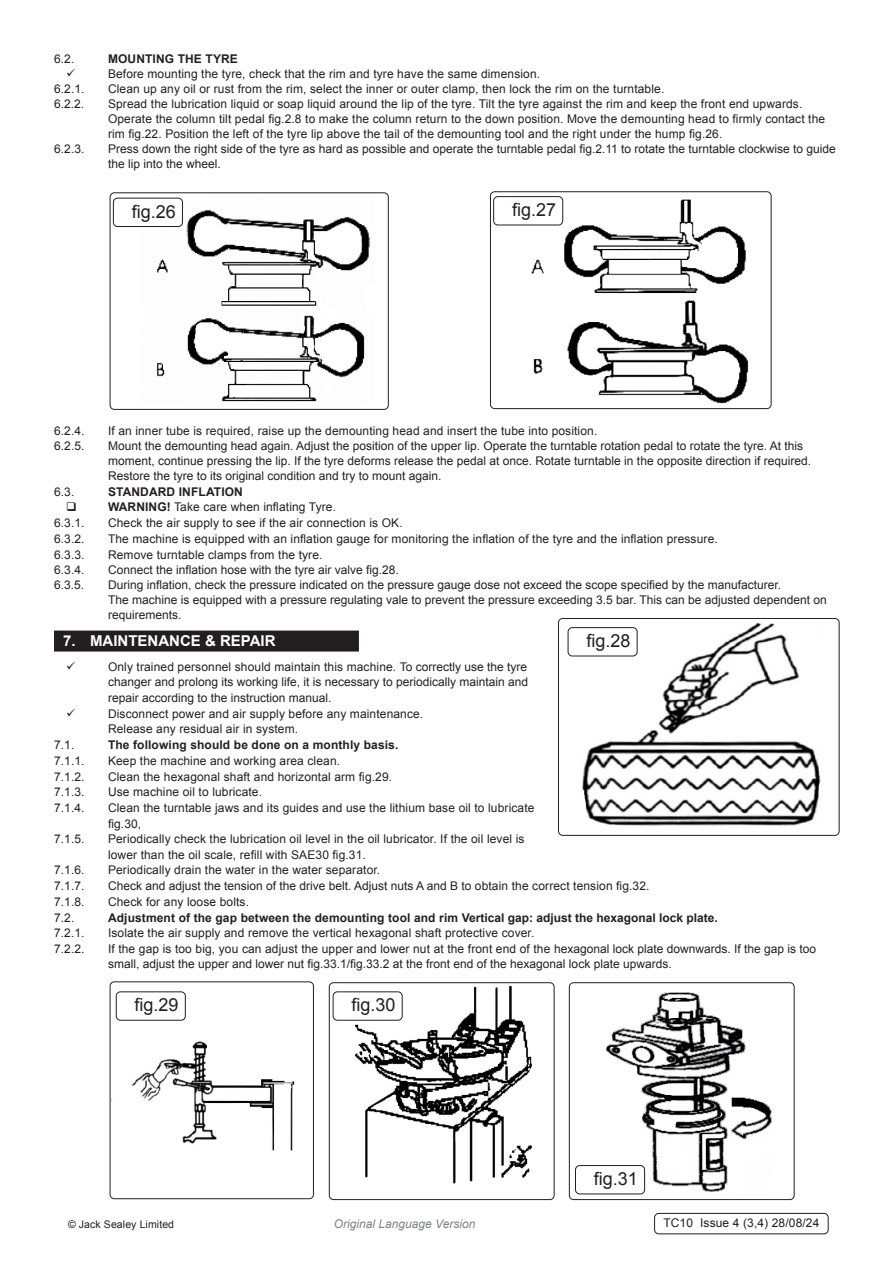
<style>
.page{position:relative;width:893px;height:1263px;background:#fff}
.page>*{position:absolute;margin:0;border:0;box-sizing:border-box;transform-origin:0 0}
.t1{font:18px "Arial";color:#231f20}
.t2{font:700 15px "Arial";color:#fff}
.Body{font:12px/15px "Arial";letter-spacing:.01em;color:#231f20}
.t3{font:700 12px "Arial";letter-spacing:.01em;color:#231f20}
.t4{font:italic 12px "Arial";color:#808285}
.Body__Footer{font:12px "Arial";letter-spacing:.01em;color:#231f20}
.Body__Justified__7pt{font:10.5px "Arial";letter-spacing:.01em;color:#231f20}
.s1{font-weight:700}
</style>
<div class="page">
<div style="left:54px;top:630px;width:305px;height:21px;background:#231f20"></div>
<img style="left:134px;top:197px;width:236px;height:205px">
<div style="left:110px;top:192px;width:279px;height:218px;border:1px solid #231f20;border-radius:4px"></div>
<img style="left:502px;top:199px;width:247px;height:205px">
<div style="left:490px;top:191px;width:281px;height:218px;border:1px solid #231f20;border-radius:4px"></div>
<img style="left:571px;top:623px;width:250px;height:203px">
<div style="left:558px;top:618px;width:281px;height:218px;border:1px solid #231f20;border-radius:4px"></div>
<div style="left:493px;top:196px;width:70px;height:29px;border:1px solid #231f20;border-radius:4px"></div>
<div style="left:568px;top:627px;width:69px;height:29px;border:1px solid #231f20;border-radius:4px"></div>
<div style="left:113px;top:198px;width:70px;height:29px;border:1px solid #231f20;border-radius:4px"></div>
<img style="left:115px;top:1010px;width:180px;height:141px">
<div style="left:110px;top:981px;width:204px;height:218px;border:1px solid #231f20;border-radius:4px"></div>
<div style="left:116px;top:991px;width:70px;height:29px;border:1px solid #231f20;border-radius:4px"></div>
<img style="left:348px;top:986px;width:184px;height:198px">
<div style="left:329px;top:982px;width:225px;height:218px;border:1px solid #231f20;border-radius:4px"></div>
<div style="left:333px;top:991px;width:70px;height:29px;border:1px solid #231f20;border-radius:4px"></div>
<img style="left:602px;top:992px;width:170px;height:203px">
<div style="left:569px;top:982px;width:225px;height:218px;border:1px solid #231f20;border-radius:4px"></div>
<div style="left:575px;top:1165px;width:70px;height:29px;border:1px solid #231f20;border-radius:4px"></div>
<div style="left:654px;top:1213px;width:174px;height:21px;border:1px solid #231f20;border-radius:4px"></div>
<p class="Body" style="left:54px;top:51px;width:22px">6.2.</p>
<p class="t3" style="left:108px;top:51px;width:131px">MOUNTING THE TYRE</p>
<p class="Body" style="left:108px;top:66px;width:434px">Before mounting the tyre, check that the rim and tyre have the same dimension.</p>
<p class="Body" style="left:54px;top:81px;width:32px">6.2.1.</p>
<p class="Body" style="left:108px;top:81px;width:558px">Clean up any oil or rust from the rim, select the inner or outer clamp, then lock the rim on the turntable.</p>
<p class="Body" style="left:54px;top:96px;width:32px">6.2.2.</p>
<p class="Body" style="left:108px;top:96px;width:719px">Spread the lubrication liquid or soap liquid around the lip of the tyre. Tilt the tyre against the rim and keep the front end upwards.<br>Operate the column tilt pedal fig.2.8 to make the column return to the down position. Move the demounting head to firmly contact the rim fig.22. Position the left of the tyre lip above the tail of the demounting tool and the right under the hump fig.26.</p>
<p class="Body" style="left:54px;top:141px;width:32px">6.2.3.</p>
<p class="Body" style="left:108px;top:141px;width:729px">Press down the right side of the tyre as hard as possible and operate the turntable pedal fig.2.11 to rotate the turntable clockwise to guide the lip into the wheel.</p>
<p class="t1" style="left:132px;top:199px;width:46px">fig.26</p>
<p class="t1" style="left:512px;top:198px;width:46px">fig.27</p>
<p class="Body" style="left:54px;top:423px;width:32px">6.2.4.</p>
<p class="Body" style="left:108px;top:423px;width:491px">If an inner tube is required, raise up the demounting head and insert the tube into position.</p>
<p class="Body" style="left:54px;top:438px;width:32px">6.2.5.</p>
<p class="Body" style="left:108px;top:438px;width:705px">Mount the demounting head again. Adjust the position of the upper lip. Operate the turntable rotation pedal to rotate the tyre. At this moment, continue pressing the lip. If the tyre deforms release the pedal at once. Rotate turntable in the opposite direction if required.<br>Restore the tyre to its original condition and try to mount again.</p>
<p class="Body" style="left:54px;top:484px;width:22px">6.3.</p>
<p class="t3" style="left:108px;top:483px;width:136px">STANDARD INFLATION</p>
<p class="Body" style="left:108px;top:500px;width:230px"><span class="s1">WARNING!</span> Take care when inflating Tyre.</p>
<p class="Body" style="left:54px;top:515px;width:32px">6.3.1.</p>
<p class="Body" style="left:108px;top:515px;width:296px">Check the air supply to see if the air connection is OK.</p>
<p class="Body" style="left:54px;top:531px;width:32px">6.3.2.</p>
<p class="Body" style="left:108px;top:531px;width:611px">The machine is equipped with an inflation gauge for monitoring the inflation of the tyre and the inflation pressure.</p>
<p class="Body" style="left:54px;top:547px;width:32px">6.3.3.</p>
<p class="Body" style="left:108px;top:547px;width:216px">Remove turntable clamps from the tyre.</p>
<p class="Body" style="left:54px;top:563px;width:32px">6.3.4.</p>
<p class="Body" style="left:108px;top:563px;width:292px">Connect the inflation hose with the tyre air valve fig.28.</p>
<p class="Body" style="left:54px;top:578px;width:32px">6.3.5.</p>
<p class="Body" style="left:108px;top:578px;width:720px">During inflation, check the pressure indicated on the pressure gauge dose not exceed the scope specified by the manufacturer.<br>The machine is equipped with a pressure regulating vale to prevent the pressure exceeding 3.5 bar. This can be adjusted dependent on requirements.</p>
<p class="t2" style="left:63px;top:631px;width:214px">7. MAINTENANCE &amp; REPAIR</p>
<p class="Body" style="left:108px;top:659px;width:421px">Only trained personnel should maintain this machine. To correctly use the tyre</p>
<p class="Body" style="left:108px;top:674px;width:422px">changer and prolong its working life, it is necessary to periodically maintain and</p>
<p class="Body" style="left:108px;top:690px;width:225px">repair according to the instruction manual.</p>
<p class="Body" style="left:108px;top:706px;width:317px">Disconnect power and air supply before any maintenance.</p>
<p class="Body" style="left:108px;top:722px;width:192px">Release any residual air in system.</p>
<p class="Body" style="left:54px;top:737px;width:22px">7.1.</p>
<p class="t3" style="left:108px;top:737px;width:292px">The following should be done on a monthly basis.</p>
<p class="Body" style="left:54px;top:753px;width:32px">7.1.1.</p>
<p class="Body" style="left:108px;top:753px;width:234px">Keep the machine and working area clean.</p>
<p class="Body" style="left:54px;top:769px;width:32px">7.1.2.</p>
<p class="Body" style="left:108px;top:769px;width:286px">Clean the hexagonal shaft and horizontal arm fig.29.</p>
<p class="Body" style="left:54px;top:785px;width:32px">7.1.3.</p>
<p class="Body" style="left:108px;top:785px;width:156px">Use machine oil to lubricate.</p>
<p class="Body" style="left:54px;top:800px;width:32px">7.1.4.</p>
<p class="Body" style="left:108px;top:800px;width:428px">Clean the turntable jaws and its guides and use the lithium base oil to lubricate</p>
<p class="Body" style="left:108px;top:816px;width:35px">fig.30,</p>
<p class="Body" style="left:54px;top:831px;width:32px">7.1.5.</p>
<p class="Body" style="left:108px;top:831px;width:418px">Periodically check the lubrication oil level in the oil lubricator. If the oil level is</p>
<p class="Body" style="left:108px;top:847px;width:259px">lower than the oil scale, refill with SAE30 fig.31.</p>
<p class="Body" style="left:54px;top:863px;width:32px">7.1.6.</p>
<p class="Body" style="left:108px;top:863px;width:274px">Periodically drain the water in the water separator.</p>
<p class="Body" style="left:54px;top:878px;width:32px">7.1.7.</p>
<p class="Body" style="left:108px;top:878px;width:543px">Check and adjust the tension of the drive belt. Adjust nuts A and B to obtain the correct tension fig.32.</p>
<p class="Body" style="left:54px;top:894px;width:32px">7.1.8.</p>
<p class="Body" style="left:108px;top:894px;width:143px">Check for any loose bolts.</p>
<p class="Body" style="left:54px;top:910px;width:22px">7.2.</p>
<p class="t3" style="left:108px;top:909px;width:611px">Adjustment of the gap between the demounting tool and rim Vertical gap: adjust the hexagonal lock plate.</p>
<p class="Body" style="left:54px;top:926px;width:32px">7.2.1.</p>
<p class="Body" style="left:108px;top:926px;width:428px">Isolate the air supply and remove the vertical hexagonal shaft protective cover.</p>
<p class="Body" style="left:54px;top:941px;width:32px">7.2.2.</p>
<p class="Body" style="left:108px;top:941px;width:710px">If the gap is too big, you can adjust the upper and lower nut at the front end of the hexagonal lock plate downwards. If the gap is too small, adjust the upper and lower nut fig.33.1/fig.33.2 at the front end of the hexagonal lock plate upwards.</p>
<p class="t1" style="left:586px;top:629px;width:46px">fig.28</p>
<p class="t1" style="left:135px;top:993px;width:46px">fig.29</p>
<p class="t1" style="left:351px;top:993px;width:46px">fig.30</p>
<p class="Body__Justified__7pt" style="left:68px;top:1217px;width:108px">© Jack Sealey Limited</p>
<p class="t4" style="left:334px;top:1216px;width:143px">Original Language Version</p>
<p class="t1" style="left:594px;top:1167px;width:46px">fig.31</p>
<p class="Body__Footer" style="left:663px;top:1215px;width:157px">TC10 Issue 4 (3,4) 28/08/24</p>
</div>
